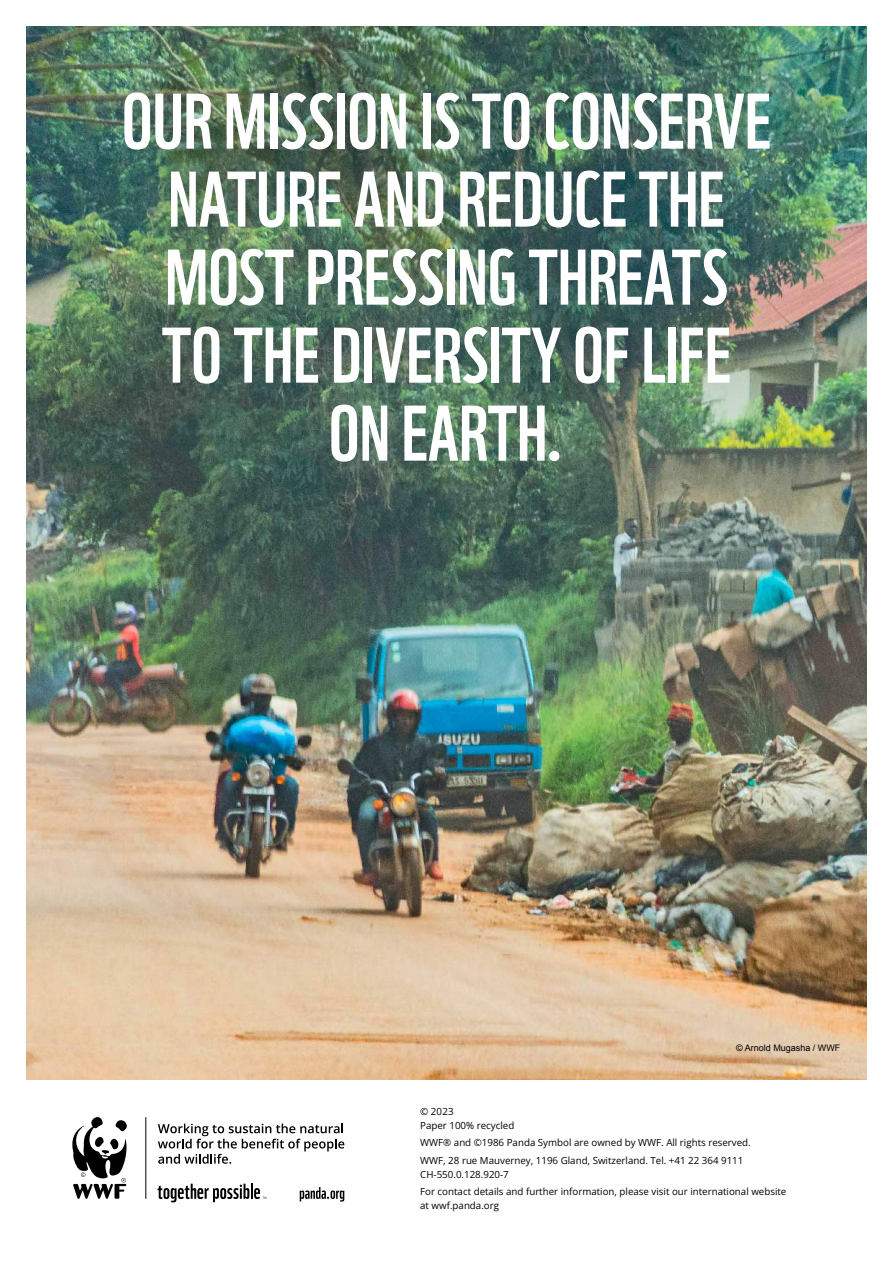
<style>
.page{position:relative;width:893px;height:1263px;background:#fff}
.page>*{position:absolute;margin:0;border:0;box-sizing:border-box;transform-origin:0 0}
.t1{font:76.5px/78px "WWF";color:#fff;text-align:center}
.t2{font:9.75px/17.7px "Open Sans";color:#000}
.t3{font:9px "Arial";color:#000}
</style>
<div class="page">
<svg style="left:158px;top:1184px;width:108px;height:18px"></svg>
<svg style="left:72px;top:1117px;width:55px;height:82px"></svg>
<hr style="left:145px;top:1117px;width:1px;height:82px;background:#000">
<svg style="left:158px;top:1123px;width:186px;height:41px"></svg>
<svg style="left:300px;top:1187px;width:44px;height:14px"></svg>
<img style="left:26px;top:26px;width:841px;height:1053px">
<h1 class="t1" style="left:122px;top:88px;width:651px">OUR MISSION IS TO CONSERVE<br>NATURE AND REDUCE THE<br>MOST PRESSING THREATS<br>TO THE DIVERSITY OF LIFE<br>ON EARTH.</h1>
<p class="t3" style="left:736px;top:1044px;width:106px">© Arnold Mugasha / WWF</p>
<p class="t2" style="left:420px;top:1106px;width:96px;line-height:13.5px">© 2023<br>Paper 100% recycled</p>
<p class="t2" style="left:420px;top:1135px;width:332px">WWF® and ©1986 Panda Symbol are owned by WWF. All rights reserved.<br>WWF, 28 rue Mauverney, 1196 Gland, Switzerland. Tel. +41 22 364 9111</p>
<p class="t2" style="left:420px;top:1166px;width:368px">CH-550.0.128.920-7<br>For contact details and further information, please visit our international website</p>
<p class="t2" style="left:420px;top:1197px;width:80px">at wwf.panda.org</p>
</div>
